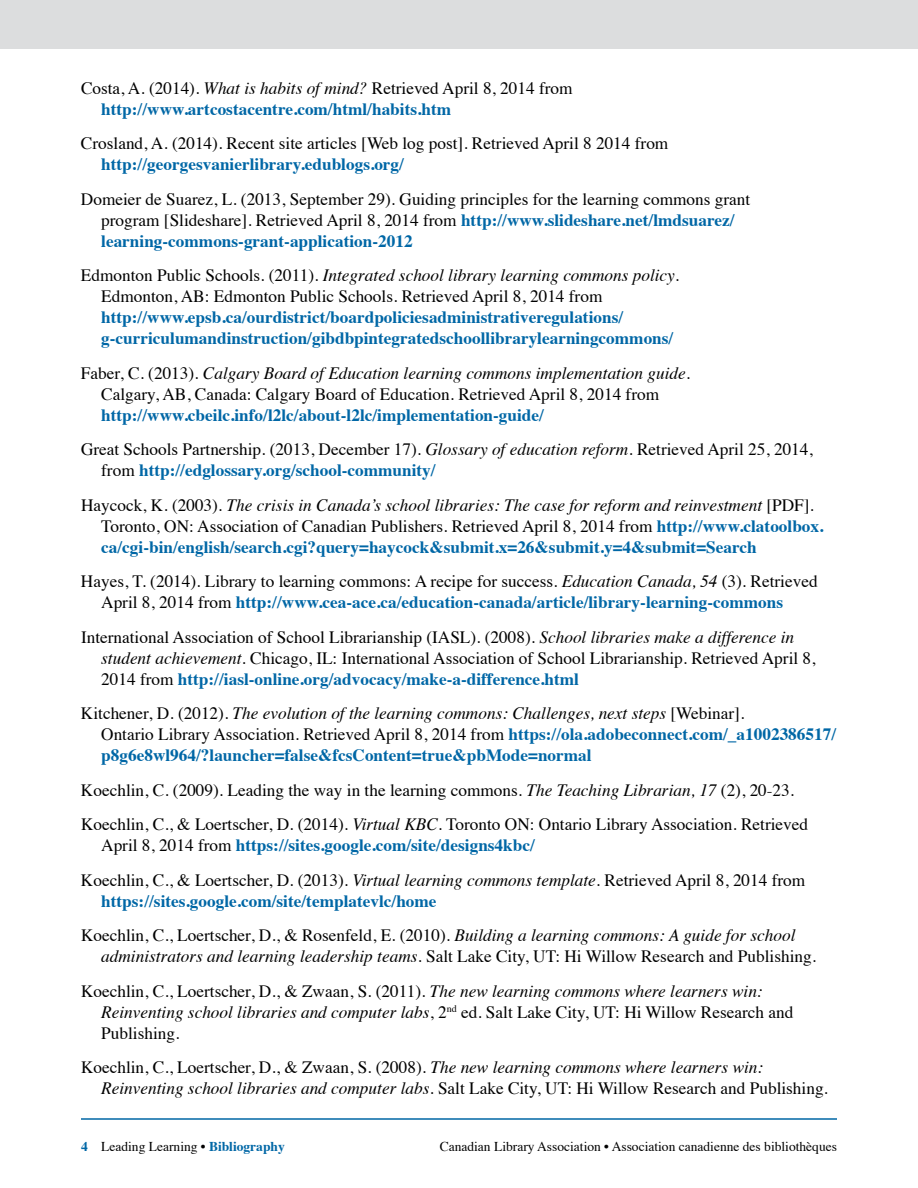
<style>
.page{position:relative;width:918px;height:1188px;background:#fff}
.page>*{position:absolute;margin:0;border:0;box-sizing:border-box;transform-origin:0 0}
.t1{font:17.25px/21px "Times";color:#000}
.t2{font:700 17.25px/21px "Times";color:#0067a6}
.t3{font:italic 17.25px/34.5px "Times";color:#000}
.t4{font:13.5px "Times";color:#000}
.s1{font-weight:400;color:#000}
.s2{font-weight:400;font-style:italic;color:#000}
.s3{font-weight:700;color:#0067a6}
.s4{font-style:italic}
.s5{font-style:normal}
.s6{font-weight:700;font-style:normal;color:#0067a6}
</style>
<div class="page">
<hr style="left:81px;top:1118px;width:756px;height:2px;background:#0067a6">
<div style="left:0;top:0;width:918px;height:49px;background:#dcddde"></div>
<p class="t2" style="left:101px;top:76px;width:473px;text-indent:-20px"><span class="s1">Costa, A. (2014).</span> <span class="s2">What is habits of mind?</span> <span class="s1">Retrieved April 8, 2014 from </span>http://www.artcostacentre.com/html/habits.htm</p>
<p class="t1" style="left:81px;top:132px;width:589px">Crosland, A. (2014). Recent site articles [Web log post]. Retrieved April 8 2014 from</p>
<p class="t2" style="left:101px;top:152px;width:304px">http://georgesvanierlibrary.edublogs.org/</p>
<p class="t1" style="left:101px;top:187px;width:651px;text-indent:-20px">Domeier de Suarez, L. (2013, September 29). Guiding principles for the learning commons grant program [Slideshare]. Retrieved April 8, 2014 from <span class="s3">http://www.slideshare.net/lmdsuarez/ learning-commons-grant-application-2012</span></p>
<p class="t1" style="left:101px;top:264px;width:580px;text-indent:-20px">Edmonton Public Schools. (2011). <span class="s4">Integrated school library learning commons policy</span>.<br>Edmonton, AB: Edmonton Public Schools. Retrieved April 8, 2014 from</p>
<p class="t2" style="left:101px;top:305px;width:574px">http://www.epsb.ca/ourdistrict/boardpoliciesadministrativeregulations/ g-curriculumandinstruction/gibdbpintegratedschoollibrarylearningcommons/</p>
<p class="t1" style="left:101px;top:361px;width:590px;text-indent:-20px">Faber, C. (2013). <span class="s4">Calgary Board of Education learning commons implementation guide.<br></span>Calgary, AB, Canada: Calgary Board of Education. Retrieved April 8, 2014 from</p>
<p class="t1" style="left:81px;top:396px;width:733px;line-height:34.5px;text-indent:20px"><span class="s3">http://www.cbeilc.info/l2lc/about-l2lc/implementation-guide/<br></span>Great Schools Partnership. (2013, December 17). <span class="s4">Glossary of education reform</span>. Retrieved April 25, 2014,</p>
<p class="t3" style="left:81px;top:452px;width:734px;text-indent:20px"><span class="s5">from</span> <span class="s6">http://edglossary.org/school-community/<br></span><span class="s5">Haycock, K. (2003).</span> The crisis in Canada’s school libraries: The case for reform and reinvestment <span class="s5">[PDF].</span></p>
<p class="t2" style="left:101px;top:514px;width:724px"><span class="s1">Toronto, ON: Association of Canadian Publishers. Retrieved April 8, 2014 from</span> http://www.clatoolbox. ca/cgi-bin/english/search.cgi?query=haycock&amp;submit.x=26&amp;submit.y=4&amp;submit=Search</p>
<p class="t1" style="left:101px;top:570px;width:718px;text-indent:-20px">Hayes, T. (2014). Library to learning commons: A recipe for success. <span class="s4">Education Canada, 54</span> (3). Retrieved<br>April 8, 2014 from <span class="s3">http://www.cea-ace.ca/education-canada/article/library-learning-commons</span></p>
<p class="t1" style="left:101px;top:625px;width:716px;text-indent:-20px">International Association of School Librarianship (IASL). (2008). <span class="s4">School libraries make a difference in student achievement</span>. Chicago, IL: International Association of School Librarianship. Retrieved April 8,<br>2014 from <span class="s3">http://iasl-online.org/advocacy/make-a-difference.html</span></p>
<p class="t2" style="left:101px;top:701px;width:736px;text-indent:-20px"><span class="s1">Kitchener, D. (2012).</span> <span class="s2">The evolution of the learning commons: Challenges, next steps</span> <span class="s1">[Webinar].<br>Ontario Library Association. Retrieved April 8, 2014 from</span> https://ola.adobeconnect.com/_a1002386517/ p8g6e8wl964/?launcher=false&amp;fcsContent=true&amp;pbMode=normal</p>
<p class="t1" style="left:81px;top:771px;width:729px;line-height:34.5px">Koechlin, C. (2009). Leading the way in the learning commons. <span class="s4">The Teaching Librarian, 17</span> (2), 20-23.<br>Koechlin, C., &amp; Loertscher, D. (2014). <span class="s4">Virtual KBC</span>. Toronto ON: Ontario Library Association. Retrieved</p>
<p class="t1" style="left:81px;top:827px;width:726px;line-height:34.5px;text-indent:20px">April 8, 2014 from <span class="s3">https://sites.google.com/site/designs4kbc/<br></span>Koechlin, C., &amp; Loertscher, D. (2013). <span class="s4">Virtual learning commons template</span>. Retrieved April 8, 2014 from</p>
<p class="t2" style="left:81px;top:882px;width:716px;line-height:34.5px;text-indent:20px">https://sites.google.com/site/templatevlc/home<br><span class="s1">Koechlin, C., Loertscher, D., &amp; Rosenfeld, E. (2010).</span> <span class="s2">Building a learning commons: A guide for school</span></p>
<p class="t1" style="left:81px;top:938px;width:737px;line-height:34.5px;text-indent:20px"><span class="s4">administrators and learning leadership teams</span>. Salt Lake City, UT: Hi Willow Research and Publishing.<br>Koechlin, C., Loertscher, D., &amp; Zwaan, S. (2011). <span class="s4">The new learning commons where learners win:</span></p>
<p class="t1" style="left:101px;top:1000px;width:694px"><span class="s4">Reinventing school libraries and computer labs</span>, 2<sup>nd</sup> ed. Salt Lake City, UT: Hi Willow Research and<br>Publishing.</p>
<p class="t1" style="left:101px;top:1056px;width:728px;text-indent:-20px">Koechlin, C., Loertscher, D., &amp; Zwaan, S. (2008). <span class="s4">The new learning commons where learners win:<br>Reinventing school libraries and computer labs</span>. Salt Lake City, UT: Hi Willow Research and Publishing.</p>
<p class="t4" style="left:81px;top:1133px;width:205px"><span class="s3">4</span> Leading Learning • <span class="s3">Bibliography</span></p>
<p class="t4" style="left:440px;top:1133px;width:399px">Canadian Library Association • Association canadienne des bibliothèques</p>
</div>
